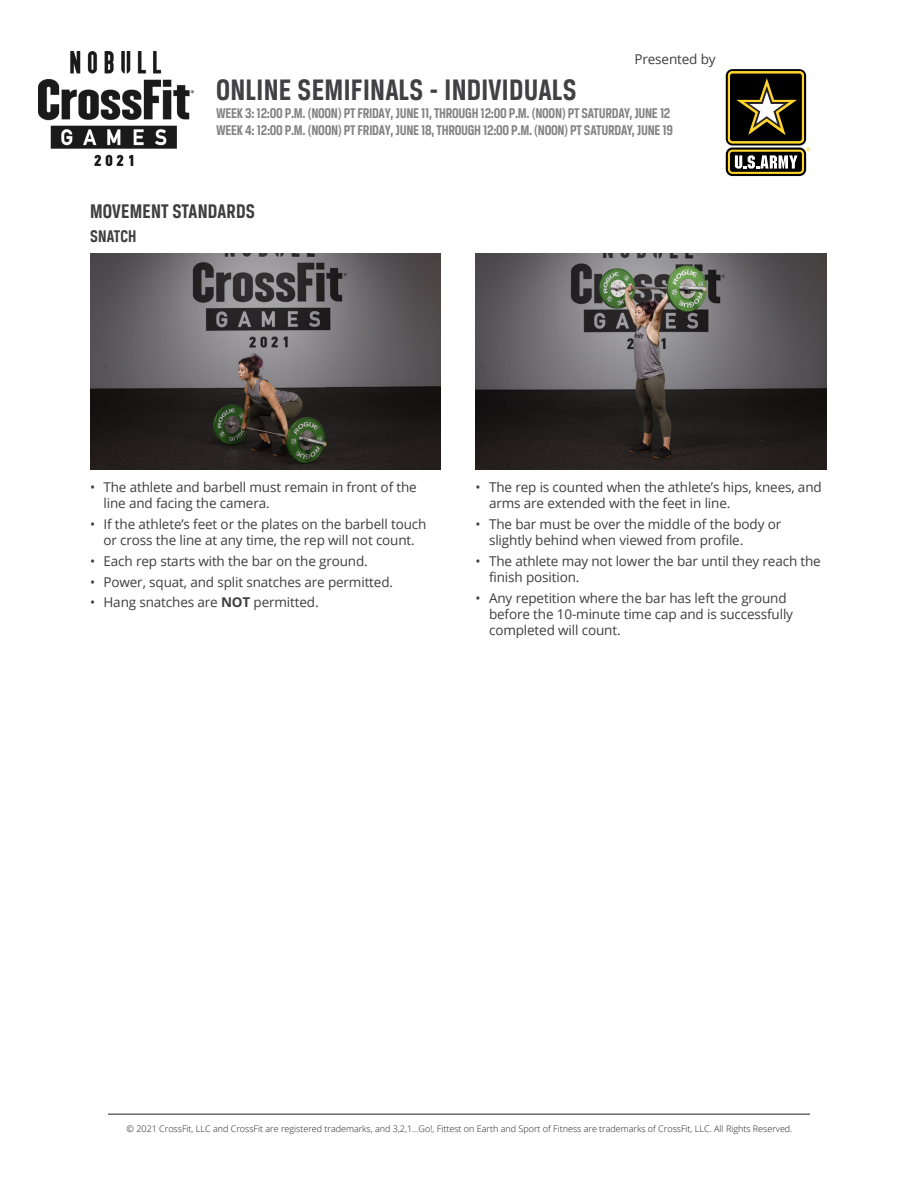
<style>
.page{position:relative;width:918px;height:1188px;background:#fff}
.page>*{position:absolute;margin:0;border:0;box-sizing:border-box;transform-origin:0 0}
.t1{font:700 31.5px "Breuer Condensed";letter-spacing:.01em;color:#414042}
.Heading{font:700 21px "Breuer Condensed";letter-spacing:.01em;color:#3e3e3f}
.Heading-2{font:700 18px "Breuer Condensed";letter-spacing:.01em;color:#3e3e3f}
.t2{font:700 15px/17.4px "Breuer Condensed";letter-spacing:-.02em;color:#848384}
.t3{font:13.5px/16.2px "Open Sans";letter-spacing:-.01em;color:#3e3e3f}
.t4{font:300 9px "Open Sans";color:#231f20}
.s1{font-weight:700}
</style>
<div class="page">
<img style="left:39px;top:52px;width:154px;height:113px">
<hr style="left:108px;top:1114px;width:702px;height:1px;background:#231f20">
<img style="left:90px;top:254px;width:351px;height:216px">
<img style="left:476px;top:254px;width:351px;height:216px">
<div style="left:726px;top:148px;width:80px;height:28px;background:linear-gradient(to right,#070707,#000);border-radius:7px"></div>
<svg style="left:726px;top:69px;width:80px;height:76px"></svg>
<svg style="left:728px;top:71px;width:82px;height:103px;background:#5a5233"></svg>
<h1 class="t1" style="left:216px;top:73px;width:362px">ONLINE SEMIFINALS - INDIVIDUALS</h1>
<p class="t3" style="left:634px;top:51px;width:83px">Presented by</p>
<p class="t2" style="left:216px;top:104px;width:459px">WEEK 3: 12:00 P.M. (NOON) PT FRIDAY, JUNE 11, THROUGH 12:00 P.M. (NOON) PT SATURDAY, JUNE 12<br>WEEK 4: 12:00 P.M. (NOON) PT FRIDAY, JUNE 18, THROUGH 12:00 P.M. (NOON) PT SATURDAY, JUNE 19</p>
<p class="Heading" style="left:90px;top:200px;width:166px">MOVEMENT STANDARDS</p>
<p class="Heading-2" style="left:90px;top:226px;width:48px">SNATCH</p>
<p class="t3" style="left:104px;top:479px;width:315px;text-indent:-14px">• The athlete and barbell must remain in front of the line and facing the camera.</p>
<p class="t3" style="left:90px;top:516px;width:338px;text-align:center">• If the athlete’s feet or the plates on the barbell touch or cross the line at any time, the rep will not count.</p>
<p class="t3" style="left:90px;top:553px;width:279px">• Each rep starts with the bar on the ground.</p>
<p class="t3" style="left:90px;top:573px;width:305px">• Power, squat, and split snatches are permitted.</p>
<p class="t3" style="left:90px;top:594px;width:230px">• Hang snatches are <span class="s1">NOT</span> permitted.</p>
<p class="t3" style="left:489px;top:479px;width:334px;text-indent:-14px">• The rep is counted when the athlete’s hips, knees, and arms are extended with the feet in line.</p>
<p class="t3" style="left:489px;top:516px;width:294px;text-indent:-14px">• The bar must be over the middle of the body or slightly behind when viewed from profile.</p>
<p class="t3" style="left:489px;top:553px;width:333px;text-indent:-14px">• The athlete may not lower the bar until they reach the finish position.</p>
<p class="t3" style="left:489px;top:589px;width:306px;text-indent:-14px">• Any repetition where the bar has left the ground before the 10-minute time cap and is successfully completed will count.</p>
<p class="t4" style="left:127px;top:1122px;width:667px">© 2021 CrossFit, LLC and CrossFit are registered trademarks, and 3,2,1...Go!, Fittest on Earth and Sport of Fitness are trademarks of CrossFit, LLC. All Rights Reserved.</p>
</div>
